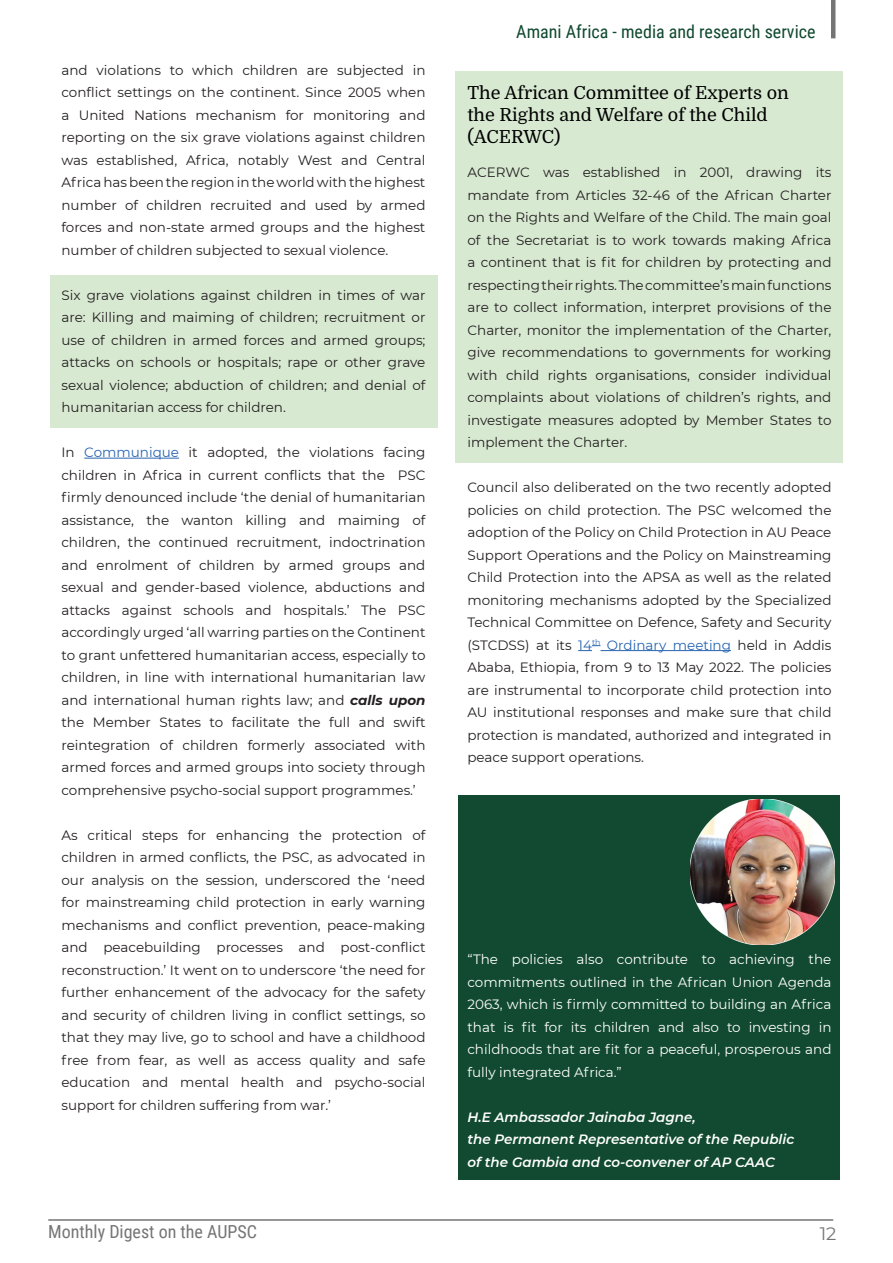
<style>
.page{position:relative;width:893px;height:1263px;background:#fff}
.page>*{position:absolute;margin:0;border:0;box-sizing:border-box;transform-origin:0 0}
.t1{font:18px/21.6px "Domine";color:#000}
.t2{font:18px "Roboto Condensed";color:#0f492f}
.t3{font:18px "Roboto Condensed";color:#767575}
.t4{font:18px "Montserrat";color:#767575}
.t5{font:13.5px/22.5px "Montserrat";color:#231f20;text-align:justify}
.t6{font:13.5px/22.5px "Montserrat";color:#fff;text-align:justify}
.t7{font:italic 600 13.5px/22.5px "Montserrat";color:#fff}
.s1{color:#2865b1}
.s2{font-weight:700;font-style:italic}
</style>
<div class="page">
<hr style="left:831px;top:0;width:4px;height:38px;background:#767575">
<hr style="left:48px;top:1219px;width:785px;height:2px;background:#767575">
<div style="left:50px;top:274px;width:387px;height:153px;background:#d8e9d2"></div>
<hr style="left:84px;top:458px;width:95px;height:1px;background:#2865b1">
<div style="left:455px;top:71px;width:388px;height:88px;background:#d8e9d2"></div>
<div style="left:455px;top:152px;width:388px;height:310px;background:#d8e9d2"></div>
<svg style="left:578px;top:645px;width:22px;height:6px"></svg>
<hr style="left:600px;top:650px;width:131px;height:1px;background:#2865b1">
<div style="left:458px;top:795px;width:382px;height:35px;background:#114a30"></div>
<div style="left:458px;top:830px;width:382px;height:34px;background:#114a30"></div>
<div style="left:458px;top:852px;width:382px;height:35px;background:#114a30"></div>
<div style="left:458px;top:875px;width:382px;height:34px;background:#114a30"></div>
<div style="left:458px;top:897px;width:382px;height:35px;background:#114a30"></div>
<div style="left:458px;top:920px;width:382px;height:34px;background:#114a30"></div>
<div style="left:458px;top:942px;width:382px;height:147px;background:#114a30"></div>
<div style="left:458px;top:1077px;width:382px;height:35px;background:#114a30"></div>
<div style="left:458px;top:1100px;width:382px;height:34px;background:#114a30"></div>
<div style="left:458px;top:1122px;width:382px;height:35px;background:#114a30"></div>
<div style="left:458px;top:1140px;width:382px;height:40px;background:#114a30"></div>
<img style="left:690px;top:800px;width:144px;height:144px">
<p class="t5" style="left:62px;top:58px;width:365px">and violations to which children are subjected in conflict settings on the continent. Since 2005 when a United Nations mechanism for monitoring and reporting on the six grave violations against children was established, Africa, notably West and Central Africa has been the region in the world with the highest number of children recruited and used by armed forces and non-state armed groups and the highest number of children subjected to sexual violence.</p>
<p class="t5" style="left:62px;top:283px;width:365px">Six grave violations against children in times of war are: Killing and maiming of children; recruitment or use of children in armed forces and armed groups; attacks on schools or hospitals; rape or other grave sexual violence; abduction of children; and denial of humanitarian access for children.</p>
<p class="t5" style="left:62px;top:441px;width:365px">In <span class="s1">Communique</span> it adopted, the violations facing children in Africa in current conflicts that the PSC firmly denounced include ‘the denial of humanitarian assistance, the wanton killing and maiming of children, the continued recruitment, indoctrination and enrolment of children by armed groups and sexual and gender-based violence, abductions and attacks against schools and hospitals.’ The PSC accordingly urged ‘all warring parties on the Continent to grant unfettered humanitarian access, especially to children, in line with international humanitarian law and international human rights law; and <span class="s2">calls upon </span>the Member States to facilitate the full and swift reintegration of children formerly associated with armed forces and armed groups into society through comprehensive psycho-social support programmes.’</p>
<p class="t5" style="left:62px;top:823px;width:365px">As critical steps for enhancing the protection of children in armed conflicts, the PSC, as advocated in our analysis on the session, underscored the ‘need for mainstreaming child protection in early warning mechanisms and conflict prevention, peace-making and peacebuilding processes and post-conflict reconstruction.’ It went on to underscore ‘the need for further enhancement of the advocacy for the safety and security of children living in conflict settings, so that they may live, go to school and have a childhood free from fear, as well as access quality and safe education and mental health and psycho-social support for children suffering from war.’</p>
<h1 class="t2" style="left:516px;top:19px;width:301px">Amani Africa - media and research service</h1>
<h1 class="t1" style="left:467px;top:83px;width:323px">The African Committee of Experts on the Rights and Welfare of the Child (ACERWC)</h1>
<p class="t5" style="left:467px;top:160px;width:365px">ACERWC was established in 2001, drawing its mandate from Articles 32-46 of the African Charter on the Rights and Welfare of the Child. The main goal of the Secretariat is to work towards making Africa a continent that is fit for children by protecting and respecting their rights. The committee’s main functions are to collect information, interpret provisions of the Charter, monitor the implementation of the Charter, give recommendations to governments for working with child rights organisations, consider individual complaints about violations of children’s rights, and investigate measures adopted by Member States to implement the Charter.</p>
<p class="t5" style="left:467px;top:476px;width:365px">Council also deliberated on the two recently adopted policies on child protection. The PSC welcomed the adoption of the Policy on Child Protection in AU Peace Support Operations and the Policy on Mainstreaming Child Protection into the APSA as well as the related monitoring mechanisms adopted by the Specialized Technical Committee on Defence, Safety and Security (STCDSS) at its <span class="s1">14</span><sup>th</sup> <span class="s1">Ordinary meeting</span> held in Addis Ababa, Ethiopia, from 9 to 13 May 2022. The policies are instrumental to incorporate child protection into AU institutional responses and make sure that child protection is mandated, authorized and integrated in peace support operations.</p>
<p class="t6" style="left:467px;top:948px;width:365px">“The policies also contribute to achieving the commitments outlined in the African Union Agenda 2063, which is firmly committed to building an Africa that is fit for its children and also to investing in childhoods that are fit for a peaceful, prosperous and fully integrated Africa.”</p>
<p class="t7" style="left:467px;top:1105px;width:328px">H.E Ambassador Jainaba Jagne,<br>the Permanent Representative of the Republic of the Gambia and co-convener of AP CAAC</p>
<h1 class="t3" style="left:48px;top:1219px;width:210px">Monthly Digest on the AUPSC</h1>
<h1 class="t4" style="left:820px;top:1221px;width:18px">12</h1>
</div>
